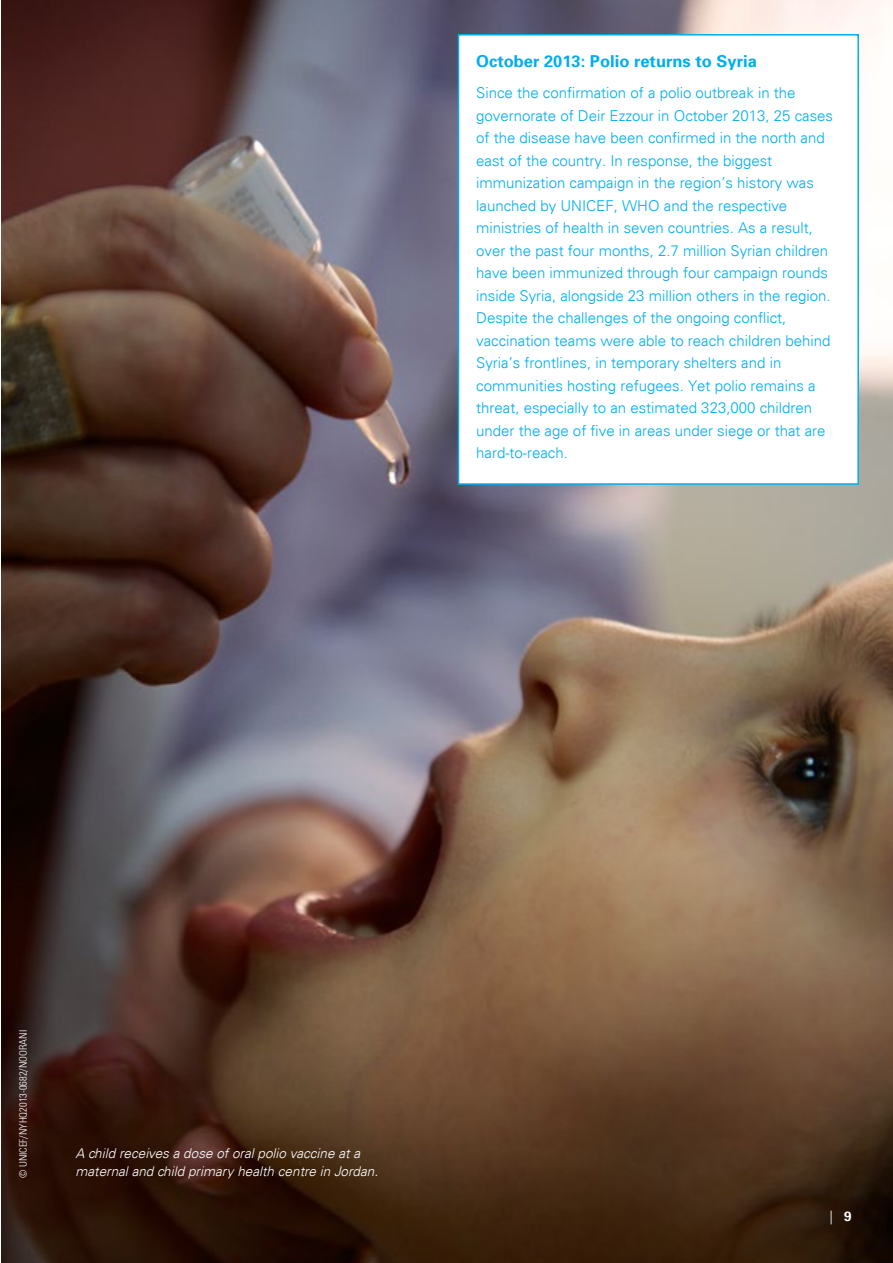
<style>
.page{position:relative;width:893px;height:1263px;background:#fff}
.page>*{position:absolute;margin:0;border:0;box-sizing:border-box;transform-origin:0 0}
.t1{font:700 16.5px "Univers 65";color:#00aeef}
.t2{font:300 15px/22.5px "Univers";color:#00aeef}
.t3{font:italic 300 13.5px/18px "Univers 45";color:#fff}
.t4{font:300 13.5px "Univers";color:#fff}
.t5{font:300 condensed 10.5px "Univers 47";color:#fff}
.s1{font-family:"Univers 65";font-weight:700}
</style>
<div class="page">
<img style="left:1px;top:0;width:892px;height:1263px">
<div style="left:458px;top:34px;width:401px;height:451px;background:#fff;border:2px solid #00aeef"></div>
<p class="t1" style="left:476px;top:51px;width:282px">October 2013: Polio returns to Syria</p>
<p class="t2" style="left:476px;top:82px;width:358px">Since the confirmation of a polio outbreak in the governorate of Deir Ezzour in October 2013, 25 cases of the disease have been confirmed in the north and east of the country. In response, the biggest immunization campaign in the region’s history was launched by UNICEF, WHO and the respective ministries of health in seven countries. As a result, over the past four months, 2.7 million Syrian children have been immunized through four campaign rounds inside Syria, alongside 23 million others in the region.<br>Despite the challenges of the ongoing conflict, vaccination teams were able to reach children behind Syria’s frontlines, in temporary shelters and in communities hosting refugees. Yet polio remains a threat, especially to an estimated 323,000 children under the age of five in areas under siege or that are hard-to-reach.</p>
<p class="t5" style="left:17px;top:1178px;width:148px;rotate:-90deg">© UNICEF/NYHQ2013-0682/Noorani</p>
<p class="t3" style="left:75px;top:1144px;width:304px">A child receives a dose of oral polio vaccine at a maternal and child primary health centre in Jordan.</p>
<p class="t4" style="left:830px;top:1208px;width:23px">| <span class="s1">9</span></p>
</div>
